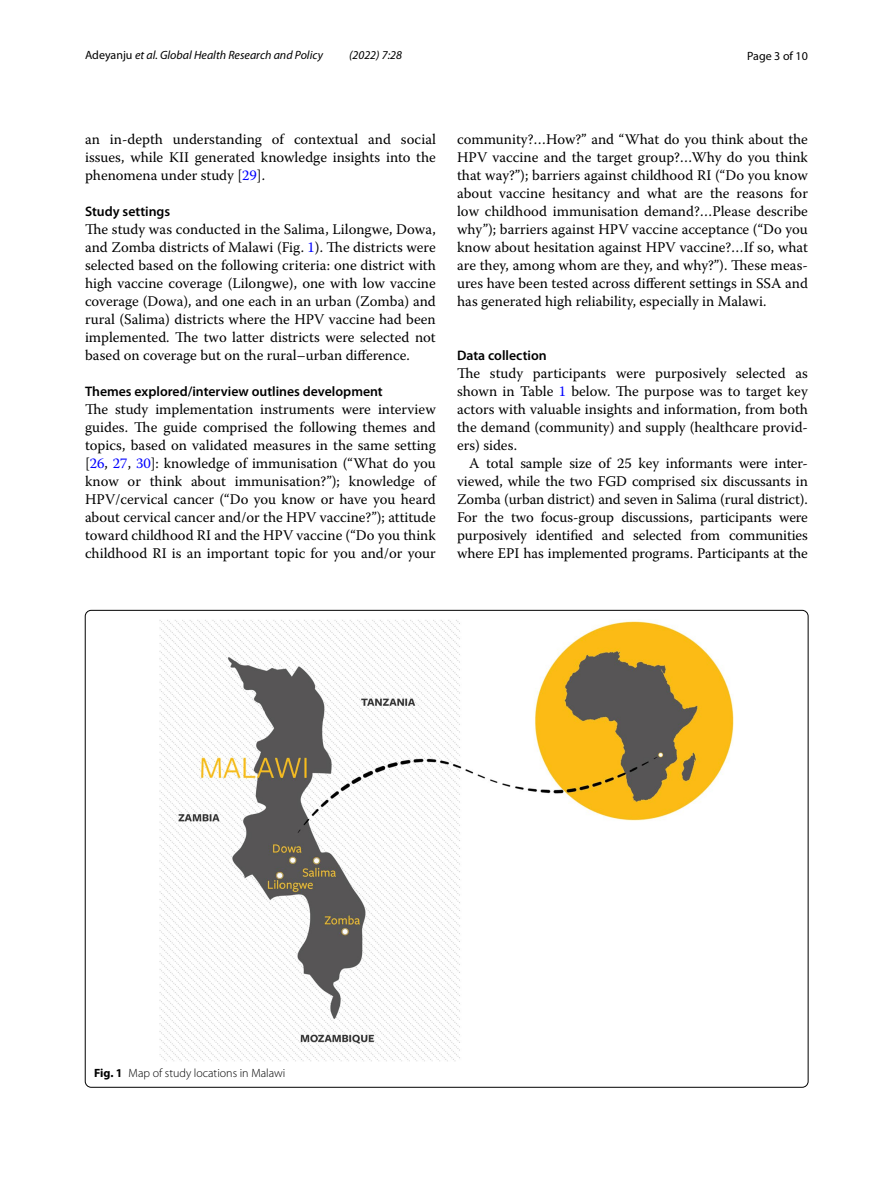
<style>
.page{position:relative;width:893px;height:1187px;background:#fff}
.page>*{position:absolute;margin:0;border:0;box-sizing:border-box;transform-origin:0 0}
.t1{font:14.7px/18px "Warnock Pro";color:#000;text-align:justify}
.t2{font:600 13.8px "Myriad Pro";color:#000}
.t3{font:italic 12px "Myriad Pro";color:#000}
.t4{font:300 12px "Myriad Pro";color:#000}
.t5{font:12px "Myriad Pro";color:#000}
.s1{font-style:normal}
.s2{color:#00f}
.s3{font-weight:700}
</style>
<div class="page">
<img style="left:160px;top:620px;width:574px;height:441px">
<p class="t3" style="left:85px;top:48px;width:239px"><span class="s1">Adeyanju</span> et al. Global Health Research and Policy</p>
<p class="t3" style="left:349px;top:48px;width:54px">(2022) 7:28</p>
<p class="t5" style="left:747px;top:48px;width:62px">Page 3 of 10</p>
<p class="t1" style="left:85px;top:130px;width:352px">an in-depth understanding of contextual and social issues, while KII generated knowledge insights into the phenomena under study [<span class="s2">29</span>].</p>
<p class="t2" style="left:85px;top:202px;width:87px">Study settings</p>
<p class="t1" style="left:85px;top:220px;width:352px">The study was conducted in the Salima, Lilongwe, Dowa, and Zomba districts of Malawi (Fig. <span class="s2">1</span>). The districts were selected based on the following criteria: one district with high vaccine coverage (Lilongwe), one with low vaccine coverage (Dowa), and one each in an urban (Zomba) and rural (Salima) districts where the HPV vaccine had been implemented. The two latter districts were selected not based on coverage but on the rural–urban difference.</p>
<p class="t2" style="left:85px;top:382px;width:299px">Themes explored/interview outlines development</p>
<p class="t1" style="left:85px;top:400px;width:352px">The study implementation instruments were interview guides. The guide comprised the following themes and topics, based on validated measures in the same setting [<span class="s2">26</span>, <span class="s2">27</span>, <span class="s2">30</span>]: knowledge of immunisation (“What do you know or think about immunisation?”); knowledge of HPV/cervical cancer (“Do you know or have you heard about cervical cancer and/or the HPV vaccine?”); attitude toward childhood RI and the HPV vaccine (“Do you think childhood RI is an important topic for you and/or your</p>
<p class="t1" style="left:457px;top:130px;width:352px">community?…How?” and “What do you think about the HPV vaccine and the target group?…Why do you think that way?”); barriers against childhood RI (“Do you know about vaccine hesitancy and what are the reasons for low childhood immunisation demand?…Please describe why”); barriers against HPV vaccine acceptance (“Do you know about hesitation against HPV vaccine?…If so, what are they, among whom are they, and why?”). These meas&shy;ures have been tested across different settings in SSA and has generated high reliability, especially in Malawi.</p>
<p class="t2" style="left:457px;top:346px;width:91px">Data collection</p>
<p class="t1" style="left:457px;top:364px;width:352px">The study participants were purposively selected as shown in Table <span class="s2">1</span> below. The purpose was to target key actors with valuable insights and information, from both the demand (community) and supply (healthcare provid&shy;ers) sides.</p>
<p class="t1" style="left:457px;top:454px;width:352px;text-indent:12px">A total sample size of 25 key informants were inter&shy;viewed, while the two FGD comprised six discussants in Zomba (urban district) and seven in Salima (rural district).<br>For the two focus-group discussions, participants were purposively identified and selected from communities where EPI has implemented programs. Participants at the</p>
<p class="t4" style="left:94px;top:1066px;width:193px"><span class="s3">Fig. 1</span> Map of study locations in Malawi</p>
</div>
